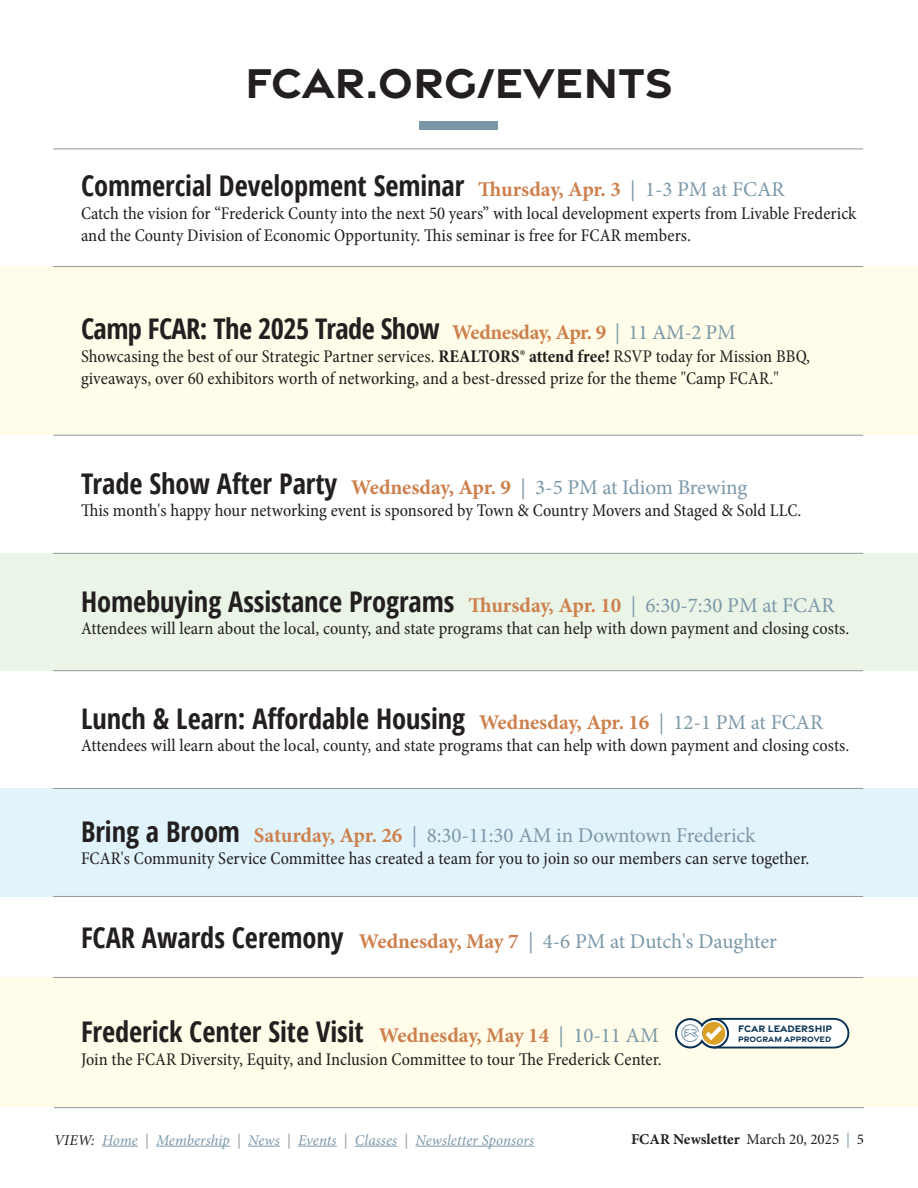
<style>
.page{position:relative;width:918px;height:1188px;background:#fff}
.page>*{position:absolute;margin:0;border:0;box-sizing:border-box;transform-origin:0 0}
.t1{font:700 45px "Gravesend Sans";color:#231f20}
.t2{font:700 condensed 28.5px "Open Sans";letter-spacing:-.005em;color:#231f20}
.t3{font:21px "Minion Pro";letter-spacing:-.005em;color:#7b98a9}
.t4{font:condensed 18px/22.5px "Minion Pro";color:#231f20}
.t5{font:italic 15px "Minion Pro";letter-spacing:.005em;color:#7b98a9}
.t6{font:700 15px "Minion Pro";color:#231f20}
.t7{font:700 10.2px "Gravesend Sans";color:#0a3254}
.t8{font:700 8.55px "Gravesend Sans";color:#0a3254}
.s1{font-family:"Minion Pro";font-stretch:normal;font-size:21px;color:#cd804c}
.s2{font-family:"Minion Pro";font-weight:400;font-stretch:normal;font-size:21px;color:#7b98a9}
.s3{font-weight:700}
.s4{font-family:"Open Sans";font-weight:700;font-stretch:condensed;font-size:28.5px;color:#231f20}
.s5{font-weight:700;color:#cd804c}
.s6{color:#231f20}
.s7{color:#939598}
.s8{font-weight:400}
.s9{font-weight:400;color:#7b98a9}
</style>
<div class="page">
<hr style="left:54px;top:1107px;width:810px;height:1px;background:#939598">
<hr style="left:102px;top:1146px;width:36px;height:1px;background:#7b98a9">
<hr style="left:156px;top:1146px;width:74px;height:1px;background:#7b98a9">
<hr style="left:248px;top:1146px;width:32px;height:1px;background:#7b98a9">
<hr style="left:298px;top:1146px;width:39px;height:1px;background:#7b98a9">
<hr style="left:355px;top:1146px;width:42px;height:1px;background:#7b98a9">
<hr style="left:415px;top:1146px;width:119px;height:1px;background:#7b98a9">
<div style="left:0;top:554px;width:918px;height:117px;background:#eaf4e7"></div>
<div style="left:0;top:788px;width:918px;height:108px;background:#e1f4fc"></div>
<div style="left:0;top:267px;width:918px;height:168px;background:#fffde9"></div>
<div style="left:0;top:977px;width:918px;height:130px;background:#fffde9"></div>
<hr style="left:53px;top:266px;width:810px;height:1px;background:#939598">
<hr style="left:53px;top:435px;width:810px;height:1px;background:#939598">
<hr style="left:53px;top:553px;width:810px;height:1px;background:#939598">
<hr style="left:53px;top:788px;width:810px;height:1px;background:#939598">
<hr style="left:53px;top:896px;width:810px;height:1px;background:#939598">
<hr style="left:53px;top:977px;width:810px;height:1px;background:#939598">
<hr style="left:53px;top:670px;width:810px;height:1px;background:#939598">
<div style="left:420px;top:121px;width:78px;height:9px;background:#7b98a9"></div>
<hr style="left:53px;top:149px;width:810px;height:1px;background:#939598">
<div style="left:702px;top:1019px;width:146px;height:29px;background:#fff;border-radius:14px"></div>
<div style="left:701px;top:1018px;width:148px;height:30px;border:2px solid #0a3254;border-radius:14px"></div>
<svg style="left:675px;top:1018px;width:54px;height:30px"></svg>
<h1 class="t1" style="left:245px;top:53px;width:429px">FCAR.ORG/EVENTS</h1>
<h2 class="t2" style="left:81px;top:166px;width:705px">Commercial Development Seminar <span class="s1">Thursday, Apr. 3</span> <span class="s2">| 1-3 PM at FCAR</span></h2>
<p class="t4" style="left:81px;top:202px;width:777px">Catch the vision for “Frederick County into the next 50 years” with local development experts from Livable Frederick and the County Division of Economic Opportunity. This seminar is free for FCAR members.</p>
<h2 class="t2" style="left:81px;top:309px;width:656px">Camp FCAR: The 2025 Trade Show <span class="s1">Wednesday, Apr. 9</span> <span class="s2">| 11 AM-2 PM</span></h2>
<p class="t4" style="left:81px;top:345px;width:731px">Showcasing the best of our Strategic Partner services. <span class="s3">REALTORS® attend free!</span> RSVP today for Mission BBQ, giveaways, over 60 exhibitors worth of networking, and a best-dressed prize for the theme "Camp FCAR."</p>
<p class="t3" style="left:81px;top:473px;width:668px"><span class="s4">Trade Show After Party</span> <span class="s5">Wednesday, Apr. 9</span> | 3-5 PM at Idiom Brewing</p>
<p class="t4" style="left:81px;top:500px;width:722px">This month's happy hour networking event is sponsored by Town &amp; Country Movers and Staged &amp; Sold LLC.</p>
<h2 class="t2" style="left:81px;top:581px;width:755px">Homebuying Assistance Programs <span class="s1">Thursday, Apr. 10</span> <span class="s2">| 6:30-7:30 PM at FCAR</span></h2>
<p class="t4" style="left:81px;top:617px;width:770px">Attendees will learn about the local, county, and state programs that can help with down payment and closing costs.</p>
<h2 class="t2" style="left:81px;top:698px;width:744px">Lunch &amp; Learn: Affordable Housing <span class="s1">Wednesday, Apr. 16</span> <span class="s2">| 12-1 PM at FCAR</span></h2>
<p class="t4" style="left:81px;top:734px;width:770px">Attendees will learn about the local, county, and state programs that can help with down payment and closing costs.</p>
<p class="t3" style="left:81px;top:821px;width:676px"><span class="s4">Bring a Broom</span> <span class="s5">Saturday, Apr. 26</span> | 8:30-11:30 AM in Downtown Frederick</p>
<p class="t4" style="left:81px;top:848px;width:730px">FCAR's Community Service Committee has created a team for you to join so our members can serve together.</p>
<p class="t3" style="left:81px;top:927px;width:698px"><span class="s4">FCAR Awards Ceremony</span> <span class="s5">Wednesday, May 7</span> | 4-6 PM at Dutch's Daughter</p>
<h2 class="t2" style="left:81px;top:1012px;width:579px">Frederick Center Site Visit <span class="s1">Wednesday, May 14</span> <span class="s2">| 10-11 AM</span></h2>
<p class="t4" style="left:81px;top:1048px;width:582px">Join the FCAR Diversity, Equity, and Inclusion Committee to tour The Frederick Center.</p>
<p class="t7" style="left:738px;top:1021px;width:96px">FCAR LEADERSHIP</p>
<p class="t8" style="left:738px;top:1033px;width:95px">PROGRAM APPROVED</p>
<p class="t5" style="left:54px;top:1130px;width:482px"><span class="s6">VIEW:</span> Home <span class="s7">|</span> Membership <span class="s7">|</span> News <span class="s7">|</span> Events <span class="s7">|</span> Classes <span class="s7">|</span> Newsletter Sponsors</p>
<p class="t6" style="left:631px;top:1128px;width:234px">FCAR Newsletter <span class="s8">March 20, 2025</span> <span class="s9">|</span> <span class="s8">5</span></p>
</div>
